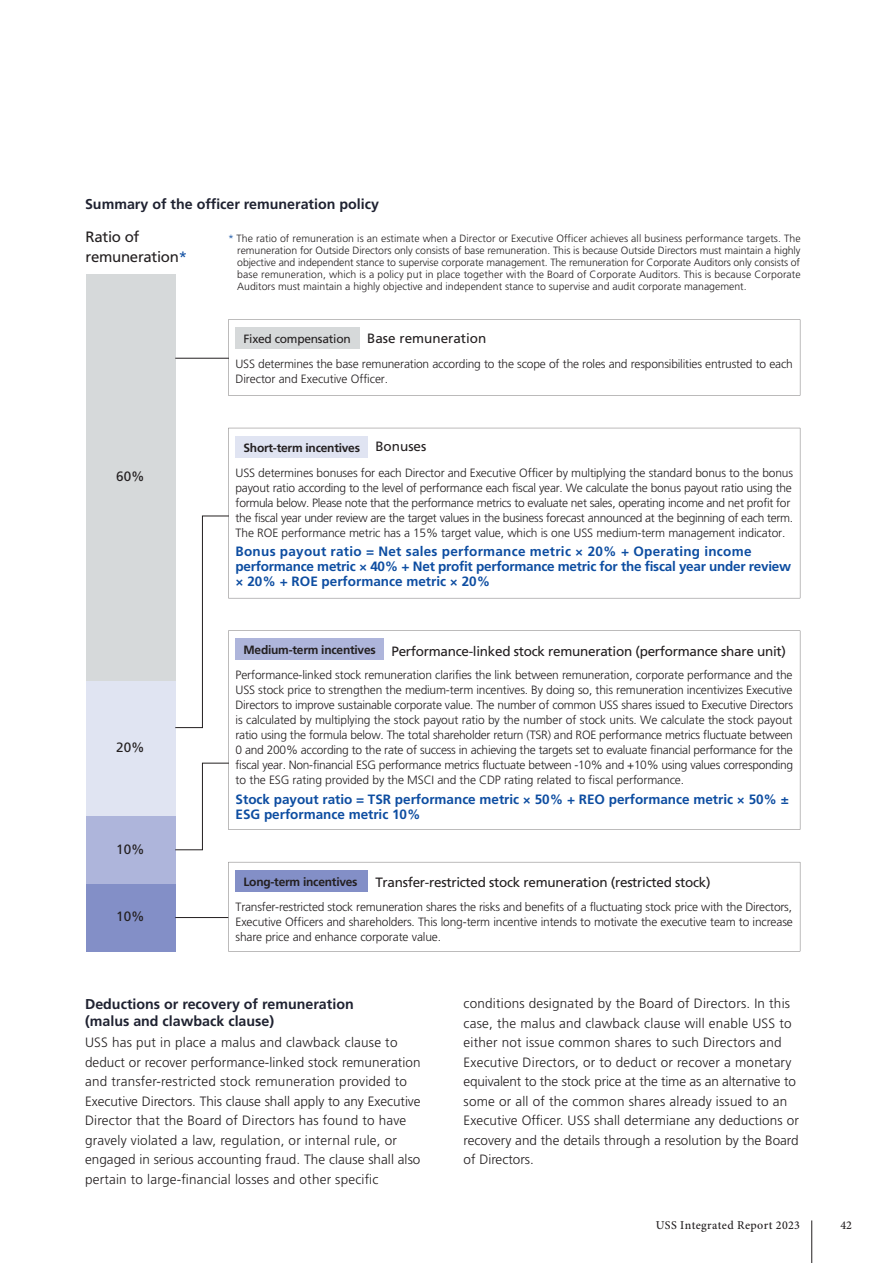
<style>
.page{position:relative;width:893px;height:1263px;background:#fff}
.page>*{position:absolute;margin:0;border:0;box-sizing:border-box;transform-origin:0 0}
.t1{font:15px/19.5px "Frutiger LT Std";letter-spacing:-.02em;color:#231f20}
.t2{font:700 14.25px/17.2px "Frutiger LT Std";color:#1f2231}
.t3{font:300 13.5px/19.5px "Frutiger LT Std";letter-spacing:.015em;color:#231f20}
.t4{font:700 13.5px/15px "Frutiger LT Std";color:#0d4da1}
.t5{font:13.5px "Frutiger LT Std";letter-spacing:-.02em;color:#231f20}
.t6{font:300 12px/15px "Frutiger LT Std";letter-spacing:-.015em;color:#231f20}
.t7{font:700 12px "Frutiger LT Std";letter-spacing:-.02em;color:#231f20}
.t8{font:12px "Frutiger LT Std";letter-spacing:-.02em;color:#231f20}
.t9{font:500 12px "Minion Pro";letter-spacing:.03em;color:#231f20}
.t10{font:300 10.5px/12px "Frutiger LT Std";color:#231f20;text-align:justify}
.s1{color:#0d4da1}
.s2{font-size:13.5px}
.s3{font-weight:400;font-size:13.5px}
.s4{font-weight:700;font-size:12px}
</style>
<div class="page">
<div style="left:86px;top:884px;width:89px;height:67px;background:#838fc7"></div>
<div style="left:86px;top:680px;width:89px;height:136px;background:#e0e4f2"></div>
<div style="left:86px;top:816px;width:89px;height:68px;background:#aeb5db"></div>
<div style="left:86px;top:274px;width:89px;height:406px;background:#d6d9da"></div>
<svg style="left:228px;top:319px;width:572px;height:77px"></svg>
<svg style="left:228px;top:862px;width:572px;height:89px"></svg>
<svg style="left:175px;top:763px;width:53px;height:87px"></svg>
<svg style="left:228px;top:428px;width:572px;height:170px"></svg>
<svg style="left:228px;top:630px;width:572px;height:200px"></svg>
<svg style="left:175px;top:516px;width:54px;height:212px"></svg>
<hr style="left:175px;top:358px;width:54px;height:1px;background:#231f20">
<hr style="left:175px;top:917px;width:53px;height:1px;background:#231f20">
<hr style="left:811px;top:1220px;width:1px;height:43px;background:#231f20">
<p class="t2" style="left:85px;top:196px;width:296px">Summary of the officer remuneration policy</p>
<p class="t1" style="left:86px;top:227px;width:103px">Ratio of remuneration<span class="s1">*</span></p>
<p class="t5" style="left:116px;top:468px;width:30px">60%</p>
<p class="t5" style="left:116px;top:739px;width:30px">20%</p>
<p class="t5" style="left:116px;top:841px;width:30px">10%</p>
<p class="t5" style="left:116px;top:909px;width:30px">10%</p>
<p class="t10" style="left:237px;top:232px;width:565px;text-indent:-9px"><span class="s1">*</span> The ratio of remuneration is an estimate when a Director or Executive Officer achieves all business performance targets. The remuneration for Outside Directors only consists of base remuneration. This is because Outside Directors must maintain a highly objective and independent stance to supervise corporate management. The remuneration for Corporate Auditors only consists of base remuneration, which is a policy put in place together with the Board of Corporate Auditors. This is because Corporate Auditors must maintain a highly objective and independent stance to supervise and audit corporate management.</p>
<p class="t8" style="left:243px;top:332px;width:244px">Fixed compensation <span class="s2">Base remuneration</span></p>
<p class="t6" style="left:236px;top:357px;width:559px">USS determines the base remuneration according to the scope of the roles and responsibilities entrusted to each<br>Director and Executive Officer.</p>
<p class="t7" style="left:243px;top:440px;width:184px">Short-term incentives <span class="s3">Bonuses</span></p>
<p class="t6" style="left:236px;top:465px;width:559px">USS determines bonuses for each Director and Executive Officer by multiplying the standard bonus to the bonus payout ratio according to the level of performance each fiscal year. We calculate the bonus payout ratio using the formula below. Please note that the performance metrics to evaluate net sales, operating income and net profit for the fiscal year under review are the target values in the business forecast announced at the beginning of each term.<br>The ROE performance metric has a 15% target value, which is one USS medium-term management indicator.</p>
<p class="t4" style="left:236px;top:544px;width:557px">Bonus payout ratio = Net sales performance metric × 20% + Operating income performance metric × 40% + Net profit performance metric for the fiscal year under review × 20% + ROE performance metric × 20%</p>
<p class="t5" style="left:243px;top:643px;width:544px"><span class="s4">Medium-term incentives</span> Performance-linked stock remuneration (performance share unit)</p>
<p class="t6" style="left:236px;top:668px;width:559px;text-align:justify">Performance-linked stock remuneration clarifies the link between remuneration, corporate performance and the USS stock price to strengthen the medium-term incentives. By doing so, this remuneration incentivizes Executive Directors to improve sustainable corporate value. The number of common USS shares issued to Executive Directors is calculated by multiplying the stock payout ratio by the number of stock units. We calculate the stock payout ratio using the formula below. The total shareholder return (TSR) and ROE performance metrics fluctuate between 0 and 200% according to the rate of success in achieving the targets set to evaluate financial performance for the fiscal year. Non-financial ESG performance metrics fluctuate between -10% and +10% using values corresponding to the ESG rating provided by the MSCI and the CDP rating related to fiscal performance.</p>
<p class="t4" style="left:236px;top:791px;width:555px">Stock payout ratio = TSR performance metric × 50% + REO performance metric × 50% ±<br>ESG performance metric 10%</p>
<p class="t7" style="left:243px;top:874px;width:116px">Long-term incentives</p>
<p class="t5" style="left:375px;top:874px;width:337px">Transfer-restricted stock remuneration (restricted stock)</p>
<p class="t6" style="left:236px;top:899px;width:559px;text-align:justify">Transfer-restricted stock remuneration shares the risks and benefits of a fluctuating stock price with the Directors, Executive Officers and shareholders. This long-term incentive intends to motivate the executive team to increase share price and enhance corporate value.</p>
<p class="t2" style="left:85px;top:995px;width:270px">Deductions or recovery of remuneration (malus and clawback clause)</p>
<p class="t3" style="left:464px;top:994px;width:337px">conditions designated by the Board of Directors. In this case, the malus and clawback clause will enable USS to either not issue common shares to such Directors and Executive Directors, or to deduct or recover a monetary equivalent to the stock price at the time as an alternative to some or all of the common shares already issued to an Executive Officer. USS shall determiane any deductions or recovery and the details through a resolution by the Board of Directors.</p>
<p class="t3" style="left:85px;top:1033px;width:337px">USS has put in place a malus and clawback clause to deduct or recover performance-linked stock remuneration and transfer-restricted stock remuneration provided to Executive Directors. This clause shall apply to any Executive Director that the Board of Directors has found to have gravely violated a law, regulation, or internal rule, or engaged in serious accounting fraud. The clause shall also pertain to large-financial losses and other specific</p>
<p class="t9" style="left:656px;top:1217px;width:146px">USS Integrated Report 2023</p>
<p class="t9" style="left:840px;top:1218px;width:13px">42</p>
</div>
